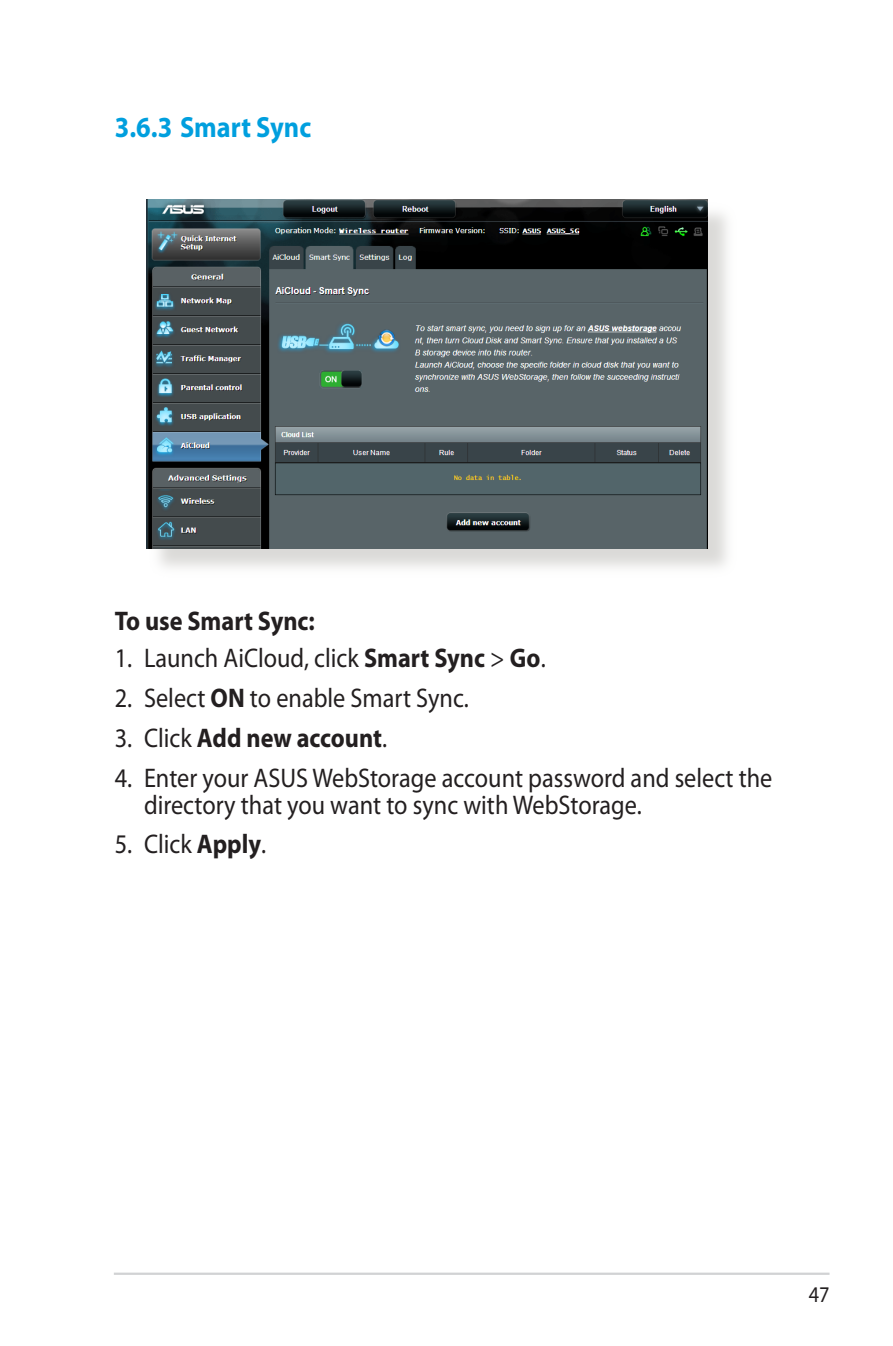
<style>
.page{position:relative;width:893px;height:1346px;background:#fff}
.page>*{position:absolute;margin:0;border:0;box-sizing:border-box;transform-origin:0 0}
.WL_Header_2{font:700 29.25px "Myriad Pro";color:#009fde;scale:.9 1}
.WL_Body_Text_-_List{font:27px/27px "Myriad Pro";color:#231f20;scale:.9 1}
.WL_Body_Text_-_List-2{font:700 27px "Myriad Pro";letter-spacing:-.005em;color:#231f20;scale:.9 1}
.WL_Body_Text{font:700 27px "Myriad Pro";color:#231f20;scale:.9 1}
.t1{font:22.5px "Myriad";color:#231f20;scale:.9 1}
.s1{font-weight:700}
.s2{font-weight:400}
</style>
<div class="page">
<hr style="left:114px;top:1272px;width:715px;height:3px;background:#d1d2d4">
<div style="left:149px;top:202px;width:590px;height:376px;background:#cfcecb;opacity:.75"></div>
<img style="left:147px;top:200px;width:561px;height:349px">
<p class="WL_Header_2" style="left:115px;top:108px;width:220px">3.6.3 Smart Sync</p>
<p class="WL_Body_Text" style="left:115px;top:604px;width:224px">To use Smart Sync:</p>
<p class="WL_Body_Text_-_List" style="left:115px;top:644px;width:480px">1. Launch AiCloud, click <span class="s1">Smart Sync</span> &gt; <span class="s1">Go</span>.</p>
<p class="WL_Body_Text_-_List" style="left:115px;top:684px;width:395px">2. Select <span class="s1">ON</span> to enable Smart Sync.</p>
<p class="WL_Body_Text_-_List-2" style="left:115px;top:720px;width:304px"><span class="s2">3. Click</span> Add new account<span class="s2">.</span></p>
<p class="WL_Body_Text_-_List" style="left:144px;top:763px;width:700px;text-indent:-29px">4. Enter your ASUS WebStorage account password and select the directory that you want to sync with WebStorage.</p>
<p class="WL_Body_Text_-_List" style="left:115px;top:830px;width:170px">5. Click <span class="s1">Apply</span>.</p>
<p class="t1" style="left:809px;top:1283px;width:12px">47</p>
</div>
